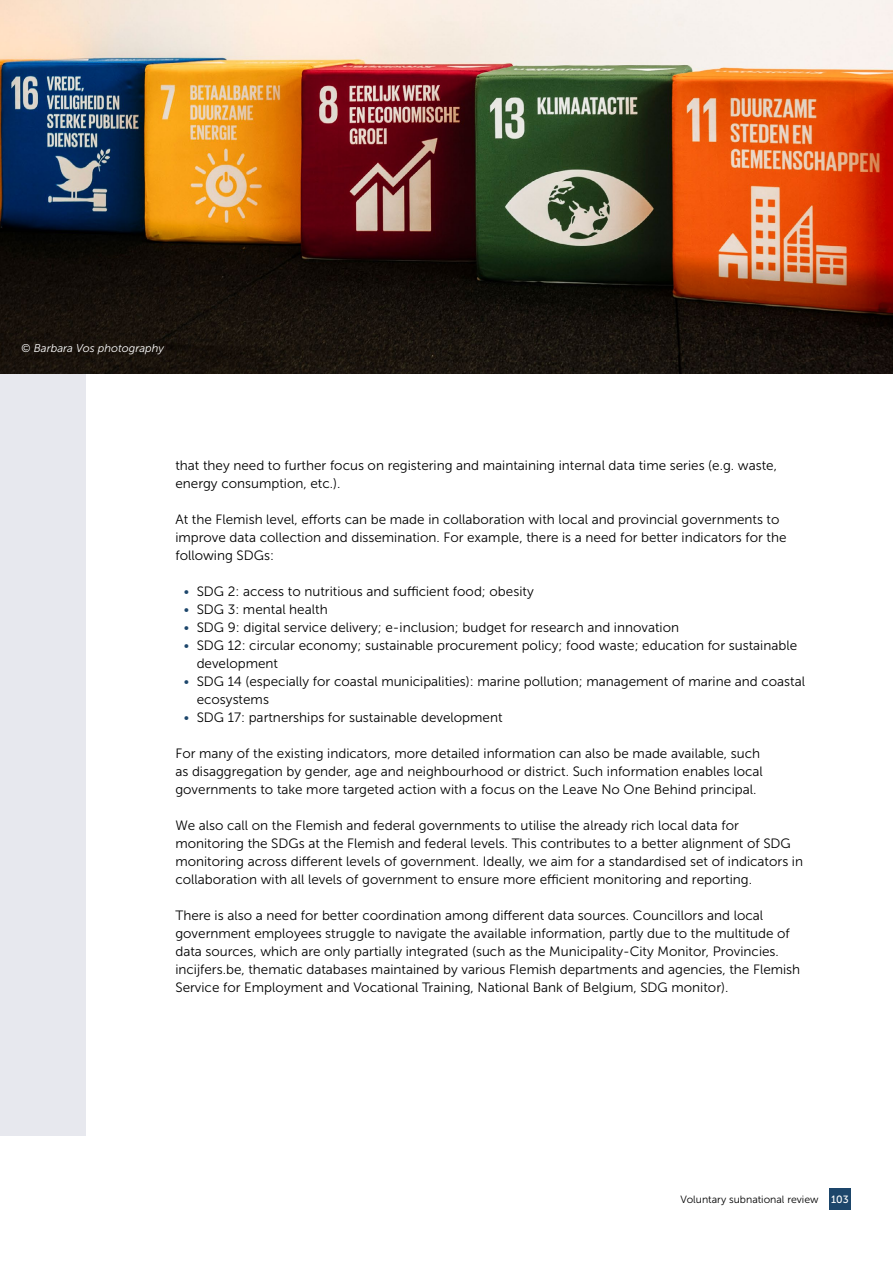
<style>
.page{position:relative;width:893px;height:1263px;background:#fff}
.page>*{position:absolute;margin:0;border:0;box-sizing:border-box;transform-origin:0 0}
.t1{font:13.5px/18px "Museo Sans 300";color:#000}
.t2{font:italic 11.25px "Museo Sans 300";color:#fff}
.t3{font:10.5px "Museo Sans 300";color:#000}
.s1{color:#1d466b}
.s2{font-family:"Museo Sans 500";color:#fff}
</style>
<div class="page">
<div style="left:0;top:0;width:85px;height:1135px;background:#e7e8ee"></div>
<img style="left:0;top:0;width:893px;height:373px">
<div style="left:829px;top:1189px;width:21px;height:21px;background:#1d466b"></div>
<p class="t2" style="left:21px;top:342px;width:144px">© Barbara Vos photography</p>
<p class="t1" style="left:175px;top:456px;width:603px">that they need to further focus on registering and maintaining internal data time series (e.g. waste, energy consumption, etc.).</p>
<p class="t1" style="left:175px;top:510px;width:613px">At the Flemish level, efforts can be made in collaboration with local and provincial governments to improve data collection and dissemination. For example, there is a need for better indicators for the following SDGs:</p>
<p class="t1" style="left:184px;top:582px;width:351px"><span class="s1">•</span> SDG 2: access to nutritious and sufficient food; obesity</p>
<p class="t1" style="left:184px;top:600px;width:145px"><span class="s1">•</span> SDG 3: mental health</p>
<p class="t1" style="left:184px;top:618px;width:497px"><span class="s1">•</span> SDG 9: digital service delivery; e-inclusion; budget for research and innovation</p>
<p class="t1" style="left:197px;top:636px;width:602px;text-indent:-13px"><span class="s1">•</span> SDG 12: circular economy; sustainable procurement policy; food waste; education for sustainable development</p>
<p class="t1" style="left:197px;top:672px;width:610px;text-indent:-13px"><span class="s1">•</span> SDG 14 (especially for coastal municipalities): marine pollution; management of marine and coastal ecosystems</p>
<p class="t1" style="left:184px;top:708px;width:320px"><span class="s1">•</span> SDG 17: partnerships for sustainable development</p>
<p class="t1" style="left:175px;top:744px;width:589px">For many of the existing indicators, more detailed information can also be made available, such as disaggregation by gender, age and neighbourhood or district. Such information enables local governments to take more targeted action with a focus on the Leave No One Behind principal.</p>
<p class="t1" style="left:175px;top:816px;width:629px">We also call on the Flemish and federal governments to utilise the already rich local data for monitoring the SDGs at the Flemish and federal levels. This contributes to a better alignment of SDG monitoring across different levels of government. Ideally, we aim for a standardised set of indicators in collaboration with all levels of government to ensure more efficient monitoring and reporting.</p>
<p class="t1" style="left:175px;top:906px;width:626px">There is also a need for better coordination among different data sources. Councillors and local government employees struggle to navigate the available information, partly due to the multitude of data sources, which are only partially integrated (such as the Municipality-City Monitor, Provincies. incijfers.be, thematic databases maintained by various Flemish departments and agencies, the Flemish Service for Employment and Vocational Training, National Bank of Belgium, SDG monitor).</p>
<p class="t3" style="left:681px;top:1194px;width:170px">Voluntary subnational review <span class="s2">103</span></p>
</div>
